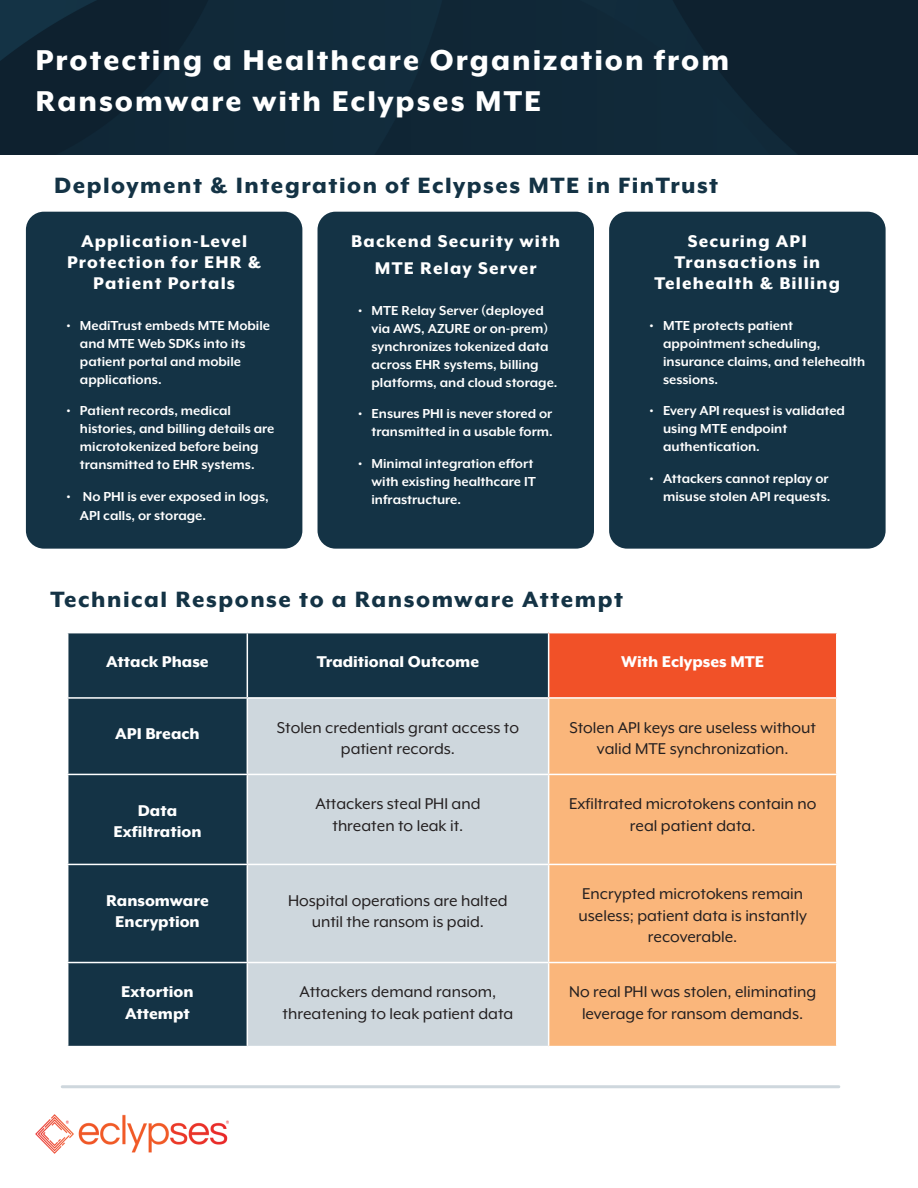
<style>
.page{position:relative;width:918px;height:1188px;background:#fff}
.page>*{position:absolute;margin:0;border:0;box-sizing:border-box;transform-origin:0 0}
.t1{font:800 33px/41.4px "Mr Eaves XL Mod OT";letter-spacing:.06em;color:#fff}
.t2{font:800 25.5px "Mr Eaves XL Mod OT";letter-spacing:.06em;color:#143345}
.t3{font:800 19.5px/21px "Mr Eaves XL Mod OT";letter-spacing:.06em;color:#fff;text-align:center}
.t4{font:18px/21.6px "Mr Eaves XL Mod OT";color:#231f20;text-align:center}
.t5{font:800 18px/21.6px "Mr Eaves XL Mod OT";color:#fff;text-align:center}
.t6{font:700 15px/18px "Mr Eaves XL Mod OT";color:#fff}
</style>
<div class="page">
<div style="left:26px;top:212px;width:276px;height:337px;background:#143345;border-radius:18px"></div>
<div style="left:318px;top:212px;width:276px;height:337px;background:#143345;border-radius:18px"></div>
<div style="left:609px;top:212px;width:277px;height:337px;background:#143345;border-radius:18px"></div>
<div style="left:0;top:0;width:918px;height:154px;background:#102837"></div>
<img style="left:36px;top:1115px;width:192px;height:38px">
<hr style="left:62px;top:1085px;width:777px;height:3px;background:#ced7dd">
<div style="left:68px;top:633px;width:480px;height:413px;background:#143345"></div>
<div style="left:549px;top:633px;width:288px;height:65px;background:#f15128"></div>
<div style="left:248px;top:699px;width:300px;height:347px;background:#ced7dd"></div>
<div style="left:549px;top:699px;width:287px;height:347px;background:#fab67b"></div>
<hr style="left:67px;top:697px;width:180px;height:2px;background:#fff">
<hr style="left:67px;top:774px;width:180px;height:1px;background:#fff">
<hr style="left:247px;top:775px;width:1px;height:89px;background:#fff">
<hr style="left:67px;top:864px;width:180px;height:1px;background:#fff">
<hr style="left:247px;top:865px;width:1px;height:97px;background:#fff">
<hr style="left:67px;top:962px;width:180px;height:1px;background:#fff">
<hr style="left:247px;top:963px;width:1px;height:83px;background:#fff">
<hr style="left:247px;top:633px;width:1px;height:64px;background:#fff">
<hr style="left:247px;top:697px;width:302px;height:2px;background:#fff">
<hr style="left:247px;top:699px;width:1px;height:75px;background:#fff">
<hr style="left:247px;top:774px;width:302px;height:1px;background:#fff">
<hr style="left:247px;top:864px;width:302px;height:1px;background:#fff">
<hr style="left:247px;top:962px;width:302px;height:1px;background:#fff">
<hr style="left:836px;top:633px;width:2px;height:64px;background:#fff">
<hr style="left:549px;top:697px;width:289px;height:2px;background:#fff">
<hr style="left:549px;top:774px;width:289px;height:1px;background:#fff">
<hr style="left:549px;top:864px;width:289px;height:1px;background:#fff">
<hr style="left:549px;top:962px;width:289px;height:1px;background:#fff">
<p class="t1" style="left:36px;top:39px;width:695px">Protecting a Healthcare Organization from<br>Ransomware with Eclypses MTE</p>
<p class="t2" style="left:54px;top:171px;width:666px">Deployment &amp; Integration of Eclypses MTE in FinTrust</p>
<p class="t3" style="left:351px;top:228px;width:211px;line-height:27px">Backend Security with<br>MTE Relay Server</p>
<p class="t6" style="left:372px;top:301px;width:188px;text-indent:-14px">• MTE Relay Server (deployed via AWS, AZURE or on-prem) synchronizes tokenized data across EHR systems, billing platforms, and cloud storage.</p>
<p class="t6" style="left:358px;top:405px;width:196px;text-align:right">• Ensures PHI is never stored or transmitted in a usable form.</p>
<p class="t6" style="left:372px;top:454px;width:166px;text-indent:-14px">• Minimal integration effort with existing healthcare IT infrastructure.</p>
<p class="t3" style="left:655px;top:231px;width:187px">Securing API<br>Transactions in<br>Telehealth &amp; Billing</p>
<p class="t6" style="left:663px;top:316px;width:204px;text-indent:-14px">• MTE protects patient appointment scheduling, insurance claims, and telehealth sessions.</p>
<p class="t6" style="left:663px;top:402px;width:183px;text-indent:-14px">• Every API request is validated using MTE endpoint authentication.</p>
<p class="t6" style="left:650px;top:469px;width:182px;text-align:right">• Attackers cannot replay or misuse stolen API requests.</p>
<p class="t3" style="left:67px;top:231px;width:195px">Application-Level<br>Protection for EHR &amp;<br>Patient Portals</p>
<p class="t6" style="left:80px;top:316px;width:192px;text-indent:-14px">• MediTrust embeds MTE Mobile and MTE Web SDKs into its patient portal and mobile applications.</p>
<p class="t6" style="left:80px;top:402px;width:196px;text-indent:-14px">• Patient records, medical histories, and billing details are microtokenized before being transmitted to EHR systems.</p>
<p class="t6" style="left:80px;top:486px;width:190px;line-height:19.5px;text-indent:-14px">• No PHI is ever exposed in logs,<br>API calls, or storage.</p>
<p class="t2" style="left:50px;top:585px;width:574px">Technical Response to a Ransomware Attempt</p>
<p class="t5" style="left:106px;top:651px;width:104px">Attack Phase</p>
<p class="t5" style="left:317px;top:651px;width:164px">Traditional Outcome</p>
<p class="t5" style="left:621px;top:651px;width:145px">With Eclypses MTE</p>
<p class="t5" style="left:115px;top:723px;width:86px">API Breach</p>
<p class="t4" style="left:277px;top:716px;width:244px">Stolen credentials grant access to patient records.</p>
<p class="t4" style="left:569px;top:716px;width:248px">Stolen API keys are useless without valid MTE synchronization.</p>
<p class="t5" style="left:138px;top:799px;width:41px">Data</p>
<p class="t5" style="left:114px;top:821px;width:89px">Exfiltration</p>
<p class="t4" style="left:315px;top:793px;width:167px">Attackers steal PHI and</p>
<p class="t4" style="left:333px;top:814px;width:132px">threaten to leak it.</p>
<p class="t4" style="left:569px;top:793px;width:249px">Exfiltrated microtokens contain no real patient data.</p>
<p class="t5" style="left:106px;top:889px;width:104px">Ransomware<br>Encryption</p>
<p class="t4" style="left:288px;top:890px;width:221px">Hospital operations are halted until the ransom is paid.</p>
<p class="t4" style="left:579px;top:883px;width:230px">Encrypted microtokens remain useless; patient data is instantly recoverable.</p>
<p class="t5" style="left:121px;top:981px;width:74px">Extortion</p>
<p class="t5" style="left:125px;top:1002px;width:66px">Attempt</p>
<p class="t4" style="left:300px;top:981px;width:198px">Attackers demand ransom,</p>
<p class="t4" style="left:283px;top:1003px;width:232px">threatening to leak patient data</p>
<p class="t4" style="left:569px;top:981px;width:248px">No real PHI was stolen, eliminating leverage for ransom demands.</p>
</div>
